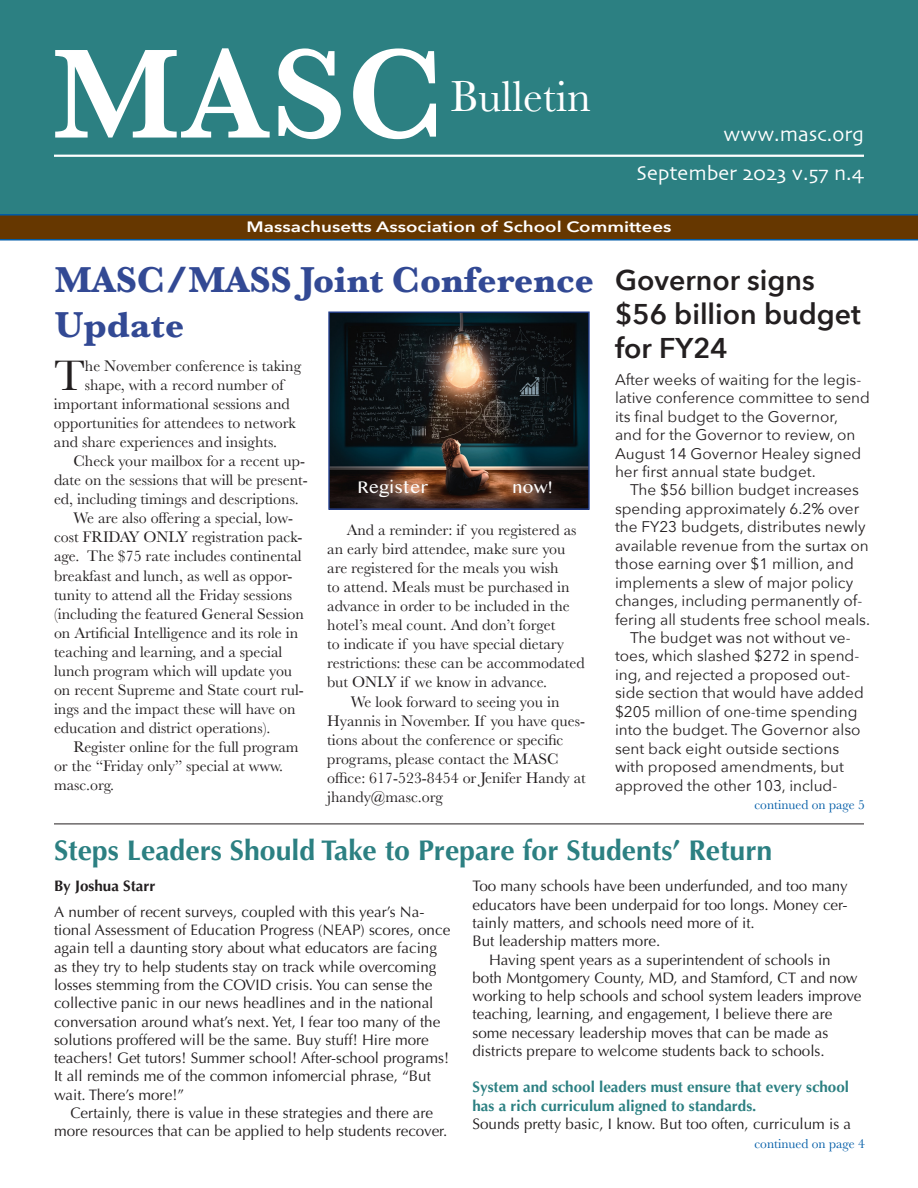
<style>
.page{position:relative;width:918px;height:1188px;background:#fff}
.page>*{position:absolute;margin:0;border:0;box-sizing:border-box;transform-origin:0 0}
.t1{font:600 132.15px "Baskerville";color:#fff}
.t2{font:45px "Baskerville";color:#fff}
.t3{font:44.25px "Baskerville";color:#231f20}
.t4{font:700 37.5px/45px "Baskerville";color:#324994}
.t5{font:700 28.5px "Optima";color:#2c8082}
.t6{font:600 28.5px/34.2px "Avenir Next";color:#231f20}
.t7{font:21px "Skia";color:#fff}
.t8{font:17.85px "Telugu MN";color:#fff}
.t9{font:15.9px "Baskerville";color:#231f20}
.t10{font:15.3px/18.5px "Avenir Next";color:#231f20}
.t11{font:15.15px/18.3px "Optima";color:#231f20}
.t12{font:700 15.15px/18.3px "Optima";color:#2c8082}
.t13{font:700 15.15px "Optima";color:#231f20}
.t14{font:600 15px "Avenir Next";color:#fff;scale:1.25 1}
.t15{font:13.5px "Baskerville";color:#005ca7}
</style>
<div class="page">
<div style="left:0;top:0;width:918px;height:214px;background:#2c8082"></div>
<hr style="left:54px;top:155px;width:810px;height:2px;background:#fff">
<svg style="left:0;top:214px;width:918px;height:27px;background:#5d3e17"></svg>
<hr style="left:54px;top:824px;width:810px;height:1px;background:#231f20">
<img style="left:330px;top:313px;width:258px;height:195px">
<div style="left:328px;top:311px;width:262px;height:199px;border:1px solid #25408f"></div>
<h1 class="t1" style="left:52px;top:2px;width:394px">MASC</h1>
<h2 class="t2" style="left:450px;top:68px;width:142px">Bulletin</h2>
<h3 class="t7" style="left:724px;top:121px;width:142px">www.masc.org</h3>
<h3 class="t7" style="left:636px;top:161px;width:229px">September 2023 v.57 n.4</h3>
<p class="t14" style="left:247px;top:214px;width:341px">Massachusetts Association of School Committees</p>
<h3 class="t4" style="left:55px;top:257px;width:541px">MASC/MASS Joint Conference<br>Update</h3>
<h3 class="t3" style="left:54px;top:347px;width:32px">T</h3>
<p class="t9" style="left:85px;top:355px;width:218px">he November conference is taking</p>
<h3 class="t6" style="left:615px;top:262px;width:247px">Governor signs $56 billion budget for FY24</h3>
<p class="t10" style="left:615px;top:370px;width:256px">After weeks of waiting for the legis&shy;lative conference committee to send its final budget to the Governor,<br>and for the Governor to review, on August 14 Governor Healey signed her first annual state budget.</p>
<p class="t10" style="left:630px;top:480px;width:230px">The $56 billion budget increases</p>
<p class="t10" style="left:615px;top:499px;width:246px">spending approximately 6.2% over</p>
<p class="t10" style="left:615px;top:517px;width:252px">the FY23 budgets, distributes newly</p>
<p class="t10" style="left:615px;top:536px;width:255px">available revenue from the surtax on</p>
<p class="t10" style="left:615px;top:554px;width:240px">those earning over $1 million, and</p>
<p class="t10" style="left:615px;top:572px;width:240px">implements a slew of major policy</p>
<p class="t10" style="left:615px;top:591px;width:249px">changes, including permanently of-</p>
<p class="t10" style="left:615px;top:609px;width:257px">fering all students free school meals.</p>
<p class="t10" style="left:630px;top:628px;width:222px">The budget was not without ve-</p>
<p class="t10" style="left:615px;top:646px;width:246px">toes, which slashed $272 in spend-</p>
<p class="t10" style="left:615px;top:665px;width:237px">ing, and rejected a proposed out-</p>
<p class="t10" style="left:615px;top:683px;width:250px">side section that would have added</p>
<p class="t10" style="left:615px;top:702px;width:244px">$205 million of one-time spending</p>
<p class="t10" style="left:615px;top:720px;width:247px">into the budget. The Governor also</p>
<p class="t10" style="left:615px;top:739px;width:226px">sent back eight outside sections</p>
<p class="t10" style="left:615px;top:757px;width:231px">with proposed amendments, but</p>
<p class="t10" style="left:615px;top:775px;width:224px">approved the other 103, includ-</p>
<p class="t9" style="left:85px;top:374px;width:201px">shape, with a record number of</p>
<p class="t9" style="left:54px;top:394px;width:237px">important informational sessions and</p>
<p class="t9" style="left:54px;top:413px;width:243px">opportunities for attendees to network</p>
<p class="t9" style="left:54px;top:432px;width:225px">and share experiences and insights.</p>
<p class="t9" style="left:73px;top:451px;width:233px">Check your mailbox for a recent up-</p>
<p class="t9" style="left:54px;top:470px;width:255px">date on the sessions that will be present-</p>
<p class="t9" style="left:54px;top:489px;width:246px">ed, including timings and descriptions.</p>
<p class="t9" style="left:73px;top:508px;width:221px">We are also offering a special, low-</p>
<p class="t9" style="left:54px;top:527px;width:250px">cost FRIDAY ONLY registration pack-</p>
<p class="t9" style="left:54px;top:546px;width:249px">age. The $75 rate includes continental</p>
<p class="t9" style="left:54px;top:565px;width:240px">breakfast and lunch, as well as oppor-</p>
<p class="t9" style="left:54px;top:584px;width:240px">tunity to attend all the Friday sessions</p>
<p class="t9" style="left:54px;top:603px;width:251px">(including the featured General Session</p>
<p class="t9" style="left:54px;top:623px;width:246px">on Artificial Intelligence and its role in</p>
<p class="t9" style="left:54px;top:642px;width:230px">teaching and learning, and a special</p>
<p class="t9" style="left:54px;top:661px;width:240px">lunch program which will update you</p>
<p class="t9" style="left:54px;top:680px;width:251px">on recent Supreme and State court rul-</p>
<p class="t9" style="left:54px;top:699px;width:243px">ings and the impact these will have on</p>
<p class="t9" style="left:54px;top:718px;width:218px">education and district operations).</p>
<p class="t9" style="left:73px;top:737px;width:227px">Register online for the full program</p>
<p class="t9" style="left:54px;top:756px;width:231px">or the “Friday only” special at www.</p>
<p class="t9" style="left:54px;top:775px;width:62px">masc.org.</p>
<p class="t8" style="left:358px;top:476px;width:72px">Register</p>
<p class="t8" style="left:512px;top:476px;width:42px">now!</p>
<p class="t9" style="left:347px;top:520px;width:231px">And a reminder: if you registered as</p>
<p class="t9" style="left:327px;top:539px;width:240px">an early bird attendee, make sure you</p>
<p class="t9" style="left:327px;top:558px;width:233px">are registered for the meals you wish</p>
<p class="t9" style="left:327px;top:577px;width:244px">to attend. Meals must be purchased in</p>
<p class="t9" style="left:327px;top:596px;width:244px">advance in order to be included in the</p>
<p class="t9" style="left:327px;top:615px;width:230px">hotel’s meal count. And don’t forget</p>
<p class="t9" style="left:327px;top:634px;width:238px">to indicate if you have special dietary</p>
<p class="t9" style="left:327px;top:653px;width:259px">restrictions: these can be accommodated</p>
<p class="t9" style="left:327px;top:672px;width:221px">but ONLY if we know in advance.</p>
<p class="t9" style="left:351px;top:691px;width:210px">We look forward to seeing you in</p>
<p class="t9" style="left:327px;top:710px;width:259px">Hyannis in November. If you have ques-</p>
<p class="t9" style="left:327px;top:729px;width:238px">tions about the conference or specific</p>
<p class="t9" style="left:327px;top:749px;width:233px">programs, please contact the MASC</p>
<p class="t9" style="left:327px;top:768px;width:260px">office: 617-523-8454 or Jenifer Handy at</p>
<p class="t9" style="left:327px;top:787px;width:117px">jhandy@masc.org</p>
<h3 class="t5" style="left:54px;top:834px;width:720px">Steps Leaders Should Take to Prepare for Students’ Return</h3>
<p class="t15" style="left:754px;top:796px;width:112px">continued on page 5</p>
<p class="t13" style="left:54px;top:877px;width:103px">By Joshua Starr</p>
<p class="t11" style="left:54px;top:903px;width:398px">A number of recent surveys, coupled with this year’s Na&shy;tional Assessment of Education Progress (NEAP) scores, once again tell a daunting story about what educators are facing as they try to help students stay on track while overcoming losses stemming from the COVID crisis. You can sense the collective panic in our news headlines and in the national conversation around what’s next. Yet, I fear too many of the solutions proffered will be the same. Buy stuff! Hire more teachers! Get tutors! Summer school! After-school programs!<br>It all reminds me of the common infomercial phrase, “But wait. There’s more!”</p>
<p class="t11" style="left:54px;top:1104px;width:395px;text-align:center">Certainly, there is value in these strategies and there are more resources that can be applied to help students recover.</p>
<p class="t11" style="left:472px;top:877px;width:377px">Too many schools have been underfunded, and too many educators have been underpaid for too longs. Money cer&shy;tainly matters, and schools need more of it.<br>But leadership matters more.</p>
<p class="t11" style="left:472px;top:950px;width:390px;text-indent:17px">Having spent years as a superintendent of schools in both Montgomery County, MD, and Stamford, CT and now working to help schools and school system leaders improve teaching, learning, and engagement, I believe there are some necessary leadership moves that can be made as districts prepare to welcome students back to schools.</p>
<p class="t12" style="left:472px;top:1078px;width:378px">System and school leaders must ensure that every school has a rich curriculum aligned to standards.</p>
<p class="t11" style="left:472px;top:1115px;width:380px">Sounds pretty basic, I know. But too often, curriculum is a</p>
<p class="t15" style="left:754px;top:1135px;width:112px">continued on page 4</p>
</div>
